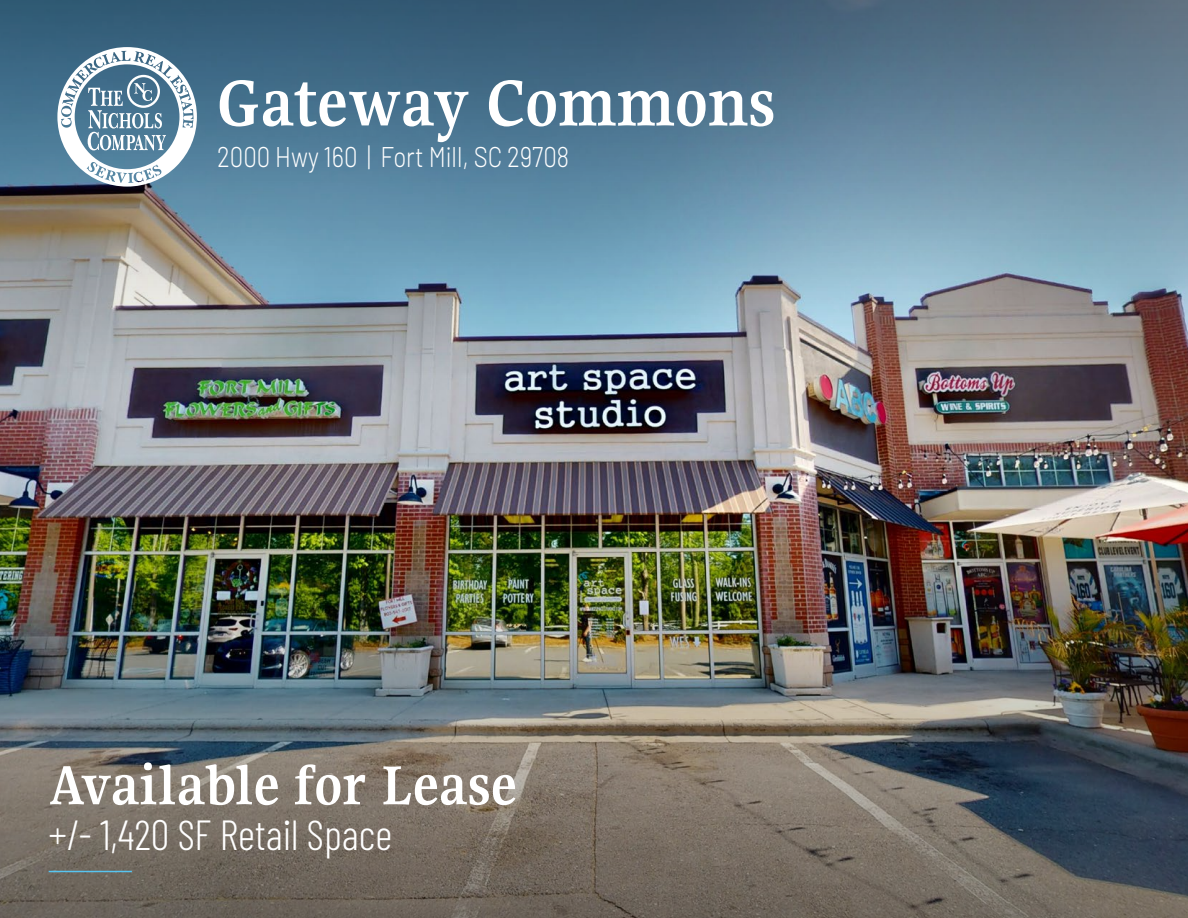
<style>
.page{position:relative;width:1188px;height:918px;background:#fff}
.page>*{position:absolute;margin:0;border:0;box-sizing:border-box;transform-origin:0 0}
.t1{font:700 71.25px "Gupter";letter-spacing:.01em;color:#fff}
.t2{font:700 60.6px "Gupter";letter-spacing:.01em;color:#fff}
.t3{font:300 42px "Barlow Condensed";color:#fff}
.t4{font:300 28.5px "Barlow";color:#fff;scale:.84 1}
</style>
<div class="page">
<svg style="left:0;top:0;width:1188px;height:363px;background:#6a889b"></svg>
<img style="left:0;top:363px;width:1188px;height:555px">
<hr style="left:49px;top:871px;width:83px;height:1px;background:#57c4f0">
<svg style="left:57px;top:47px;width:140px;height:140px"></svg>
<h1 class="t1" style="left:217px;top:66px;width:560px">Gateway Commons</h1>
<p class="t4" style="left:217px;top:139px;width:421px">2000 Hwy 160 | Fort Mill, SC 29708</p>
<h2 class="t2" style="left:49px;top:754px;width:469px">Available for Lease</h2>
<h3 class="t3" style="left:49px;top:805px;width:345px">+/- 1,420 SF Retail Space</h3>
</div>
